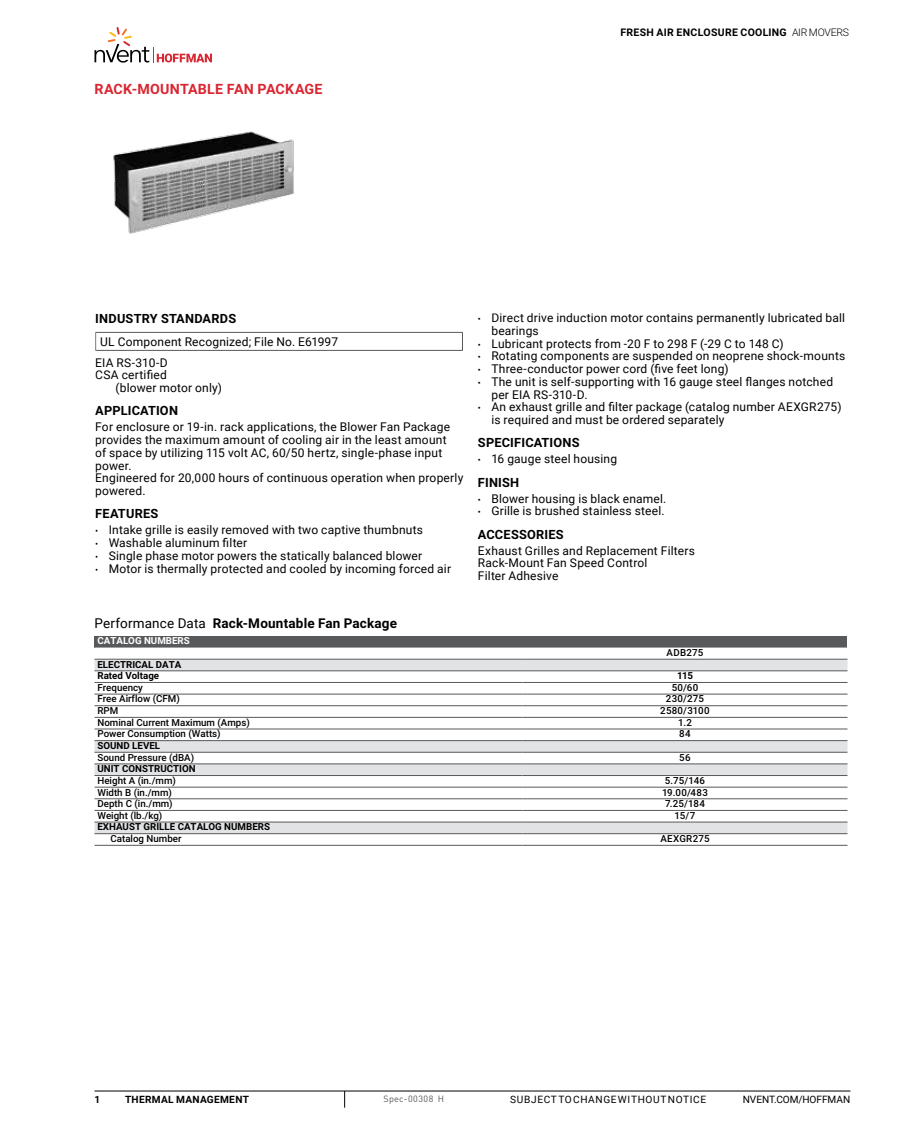
<style>
.page{position:relative;width:918px;height:1134px;background:#fff}
.page>*{position:absolute;margin:0;border:0;box-sizing:border-box;transform-origin:0 0}
.t1{font:700 14.25px "Roboto";letter-spacing:.015em;color:#d92632}
.t2{font:700 13.5px "Roboto";letter-spacing:.015em;color:#000}
.t3{font:700 12.75px "Roboto";letter-spacing:.01em;color:#000}
.t4{font:12px/12.8px "Roboto";letter-spacing:.015em;color:#000}
.t5{font:700 10.5px "Roboto";letter-spacing:.025em;color:#000}
.t6{font:10.2px "Roboto";letter-spacing:.06em;color:#000}
.t7{font:700 10.2px "Roboto";letter-spacing:.03em;color:#000}
.t8{font:10.2px "Roboto";letter-spacing:-.005em;color:#000}
.t9{font:500 9.75px "Roboto";color:#000}
.t10{font:700 9.75px/11.7px "Roboto";color:#000}
.t11{font:700 9.75px "Roboto";color:#fff}
.t12{font:500 9.75px "Roboto";letter-spacing:.025em;color:#000}
.t13{font:500 9.75px "Roboto";letter-spacing:.03em;color:#000}
.t14{font:9px "DIN Pro";letter-spacing:.045em;color:#58595b}
.s1{font-weight:300}
.s2{font-size:9px}
.s3{font-weight:400}
</style>
<div class="page">
<svg style="left:95px;top:27px;width:117px;height:36px"></svg>
<hr style="left:94px;top:1091px;width:756px;height:1px;background:#000">
<svg style="left:344px;top:1091px;width:1px;height:17px"></svg>
<img style="left:113px;top:131px;width:181px;height:103px">
<hr style="left:95px;top:332px;width:368px;height:1px;background:#58595b">
<hr style="left:95px;top:350px;width:368px;height:1px;background:#58595b">
<svg style="left:462px;top:333px;width:1px;height:17px"></svg>
<div style="left:94px;top:636px;width:754px;height:12px;background:#58595b"></div>
<svg style="left:94px;top:658px;width:754px;height:188px"></svg>
<svg style="left:94px;top:659px;width:754px;height:175px"></svg>
<hr style="left:94px;top:659px;width:428px;height:1px;background:#58595b">
<hr style="left:522px;top:659px;width:325px;height:1px;background:#58595b">
<hr style="left:94px;top:670px;width:428px;height:1px;background:#58595b">
<hr style="left:522px;top:670px;width:325px;height:1px;background:#58595b">
<hr style="left:94px;top:682px;width:428px;height:1px;background:#58595b">
<hr style="left:522px;top:682px;width:325px;height:1px;background:#58595b">
<hr style="left:94px;top:694px;width:428px;height:1px;background:#58595b">
<hr style="left:522px;top:694px;width:325px;height:1px;background:#58595b">
<hr style="left:94px;top:705px;width:428px;height:1px;background:#58595b">
<hr style="left:522px;top:705px;width:325px;height:1px;background:#58595b">
<hr style="left:94px;top:717px;width:428px;height:1px;background:#58595b">
<hr style="left:522px;top:717px;width:325px;height:1px;background:#58595b">
<hr style="left:94px;top:729px;width:428px;height:1px;background:#58595b">
<hr style="left:522px;top:729px;width:325px;height:1px;background:#58595b">
<hr style="left:94px;top:740px;width:428px;height:1px;background:#58595b">
<hr style="left:522px;top:740px;width:325px;height:1px;background:#58595b">
<hr style="left:94px;top:752px;width:428px;height:1px;background:#58595b">
<hr style="left:522px;top:752px;width:325px;height:1px;background:#58595b">
<hr style="left:94px;top:764px;width:428px;height:1px;background:#58595b">
<hr style="left:522px;top:764px;width:325px;height:1px;background:#58595b">
<hr style="left:94px;top:775px;width:428px;height:1px;background:#58595b">
<hr style="left:522px;top:775px;width:325px;height:1px;background:#58595b">
<hr style="left:94px;top:787px;width:428px;height:1px;background:#58595b">
<hr style="left:522px;top:787px;width:325px;height:1px;background:#58595b">
<hr style="left:94px;top:798px;width:428px;height:1px;background:#58595b">
<hr style="left:522px;top:798px;width:325px;height:1px;background:#58595b">
<hr style="left:94px;top:810px;width:428px;height:1px;background:#58595b">
<hr style="left:522px;top:810px;width:325px;height:1px;background:#58595b">
<hr style="left:94px;top:822px;width:428px;height:1px;background:#58595b">
<hr style="left:522px;top:822px;width:325px;height:1px;background:#58595b">
<hr style="left:94px;top:833px;width:428px;height:1px;background:#58595b">
<hr style="left:522px;top:833px;width:325px;height:1px;background:#58595b">
<hr style="left:94px;top:845px;width:428px;height:1px;background:#58595b">
<hr style="left:522px;top:845px;width:325px;height:1px;background:#58595b">
<p class="t1" style="left:94px;top:79px;width:229px">RACK-MOUNTABLE FAN PACKAGE</p>
<p class="t5" style="left:621px;top:25px;width:230px">FRESH AIR ENCLOSURE COOLING <span class="s1">AIR MOVERS</span></p>
<p class="t3" style="left:95px;top:309px;width:142px">IN DUSTRY STANDARDS</p>
<p class="t4" style="left:95px;top:331px;width:244px;line-height:20.5px;text-indent:5px">UL Component Recognized; File No. E61997<br>EIA RS-310-D</p>
<p class="t4" style="left:116px;top:368px;width:108px;text-indent:-20px">CSA certified<br>(blower motor only)</p>
<p class="t3" style="left:95px;top:402px;width:69px">APPLICATION</p>
<p class="t4" style="left:95px;top:420px;width:370px">For enclosure or 19-in. rack applications, the Blower Fan Package provides the maximum amount of cooling air in the least amount<br>of space by utilizing 115 volt AC, 60/50 hertz, single-phase input power.<br>Engineered for 20,000 hours of continuous operation when properly powered.</p>
<p class="t3" style="left:95px;top:505px;width:40px">FEATURES</p>
<p class="t4" style="left:95px;top:523px;width:329px"><span class="s2">•</span> Intake grille is easily removed with two captive thumbnuts</p>
<p class="t4" style="left:95px;top:536px;width:154px"><span class="s2">•</span> Washable aluminum filter</p>
<p class="t4" style="left:95px;top:549px;width:329px"><span class="s2">•</span> Single phase motor powers the statically balanced blower</p>
<p class="t4" style="left:95px;top:561px;width:357px"><span class="s2">•</span> Motor is thermally protected and cooled by incoming forced air</p>
<p class="t4" style="left:491px;top:311px;width:355px;text-indent:-14px"><span class="s2">•</span> Direct drive induction motor contains permanently lubricated ball bearings</p>
<p class="t4" style="left:478px;top:337px;width:307px"><span class="s2">•</span> Lubricant protects from -20 F to 298 F (-29 C to 148 C)</p>
<p class="t4" style="left:478px;top:349px;width:369px"><span class="s2">•</span> Rotating components are suspended on neoprene shock-mounts</p>
<p class="t4" style="left:478px;top:362px;width:252px"><span class="s2">•</span> Three-conductor power cord (five feet long)</p>
<p class="t4" style="left:491px;top:375px;width:343px;text-indent:-14px"><span class="s2">•</span> The unit is self-supporting with 16 gauge steel flanges notched per EIA RS-310-D.</p>
<p class="t4" style="left:491px;top:400px;width:352px;text-indent:-14px"><span class="s2">•</span> An exhaust grille and filter package (catalog number AEXGR275) is required and must be ordered separately</p>
<p class="t3" style="left:478px;top:434px;width:80px">SPECI FICATIONS</p>
<p class="t4" style="left:478px;top:452px;width:141px"><span class="s2">•</span> 16 gauge steel housing</p>
<p class="t3" style="left:478px;top:473px;width:15px">FINISH</p>
<p class="t4" style="left:478px;top:492px;width:190px"><span class="s2">•</span> Blower housing is black enamel.</p>
<p class="t4" style="left:478px;top:504px;width:188px"><span class="s2">•</span> Grille is brushed stainless steel.</p>
<p class="t3" style="left:478px;top:525px;width:18px">ACCESSORIES</p>
<p class="t4" style="left:478px;top:544px;width:219px">Exhaust Grilles and Replacement Filters<br>Rack-M ount Fan Speed Control<br>Filter Adhesive</p>
<p class="t2" style="left:94px;top:614px;width:304px"><span class="s3">Performance Data</span> RACK-MOUNTABLE FAN PACKAGE</p>
<p class="t11" style="left:98px;top:634px;width:33px">CATALOG</p>
<p class="t11" style="left:144px;top:634px;width:8px">NUMBERS</p>
<p class="t9" style="left:667px;top:646px;width:38px">ADB275</p>
<p class="t10" style="left:98px;top:658px;width:85px;text-indent:23px">TRICAL DATA<br>RATED VOLTAGE</p>
<p class="t10" style="left:677px;top:670px;width:17px">115</p>
<p class="t9" style="left:98px;top:681px;width:47px">Frequency</p>
<p class="t9" style="left:672px;top:681px;width:28px">50/60</p>
<p class="t9" style="left:98px;top:692px;width:84px">Free Airflow (CFM)</p>
<p class="t9" style="left:666px;top:692px;width:40px">230/275</p>
<p class="t9" style="left:98px;top:704px;width:22px">RPM</p>
<p class="t12" style="left:660px;top:704px;width:51px">2580/3100</p>
<p class="t9" style="left:98px;top:715px;width:154px">Nominal Current Maximum (Amps)</p>
<p class="t9" style="left:678px;top:715px;width:15px">1.2</p>
<p class="t9" style="left:98px;top:727px;width:125px">Power Consumption (Watts)</p>
<p class="t9" style="left:679px;top:727px;width:13px">84</p>
<p class="t10" style="left:98px;top:739px;width:64px">SOUND LEVEL</p>
<p class="t9" style="left:98px;top:750px;width:98px">Sound Pressure (dBA)</p>
<p class="t9" style="left:679px;top:750px;width:13px">56</p>
<p class="t10" style="left:98px;top:763px;width:32px">UNI T CONS</p>
<p class="t10" style="left:148px;top:763px;width:14px">TRUC</p>
<p class="t10" style="left:173px;top:763px;width:13px">TION</p>
<p class="t9" style="left:98px;top:774px;width:80px">Height A (in./mm)</p>
<p class="t9" style="left:665px;top:774px;width:42px">5.75/146</p>
<p class="t9" style="left:98px;top:785px;width:76px">Width B (in./mm)</p>
<p class="t9" style="left:662px;top:785px;width:47px">19.00/483</p>
<p class="t9" style="left:98px;top:797px;width:77px">Depth C (in./mm)</p>
<p class="t9" style="left:665px;top:797px;width:41px">7.25/184</p>
<p class="t9" style="left:98px;top:809px;width:66px">Weight (lb./kg)</p>
<p class="t9" style="left:675px;top:809px;width:22px">15/7</p>
<p class="t10" style="left:98px;top:821px;width:53px">EXHAUST GRILLE</p>
<p class="t10" style="left:178px;top:821px;width:33px">CATALOG</p>
<p class="t10" style="left:224px;top:821px;width:8px">NUMBERS</p>
<p class="t9" style="left:110px;top:832px;width:73px">Catalog Number</p>
<p class="t13" style="left:660px;top:832px;width:51px">AEXGR275</p>
<p class="t10" style="left:98px;top:658px;width:7px">ELEC</p>
<p class="t7" style="left:95px;top:1092px;width:7px">1</p>
<p class="t7" style="left:125px;top:1092px;width:125px">THERMAL MANAGEMENT</p>
<p class="t14" style="left:383px;top:1092px;width:62px">Spec-00308 H</p>
<p class="t6" style="left:510px;top:1092px;width:197px">SUBJECT TO CHANGE WITHOUT NOTICE</p>
<p class="t8" style="left:743px;top:1092px;width:107px">nVent.com/HOFFMAN</p>
</div>
